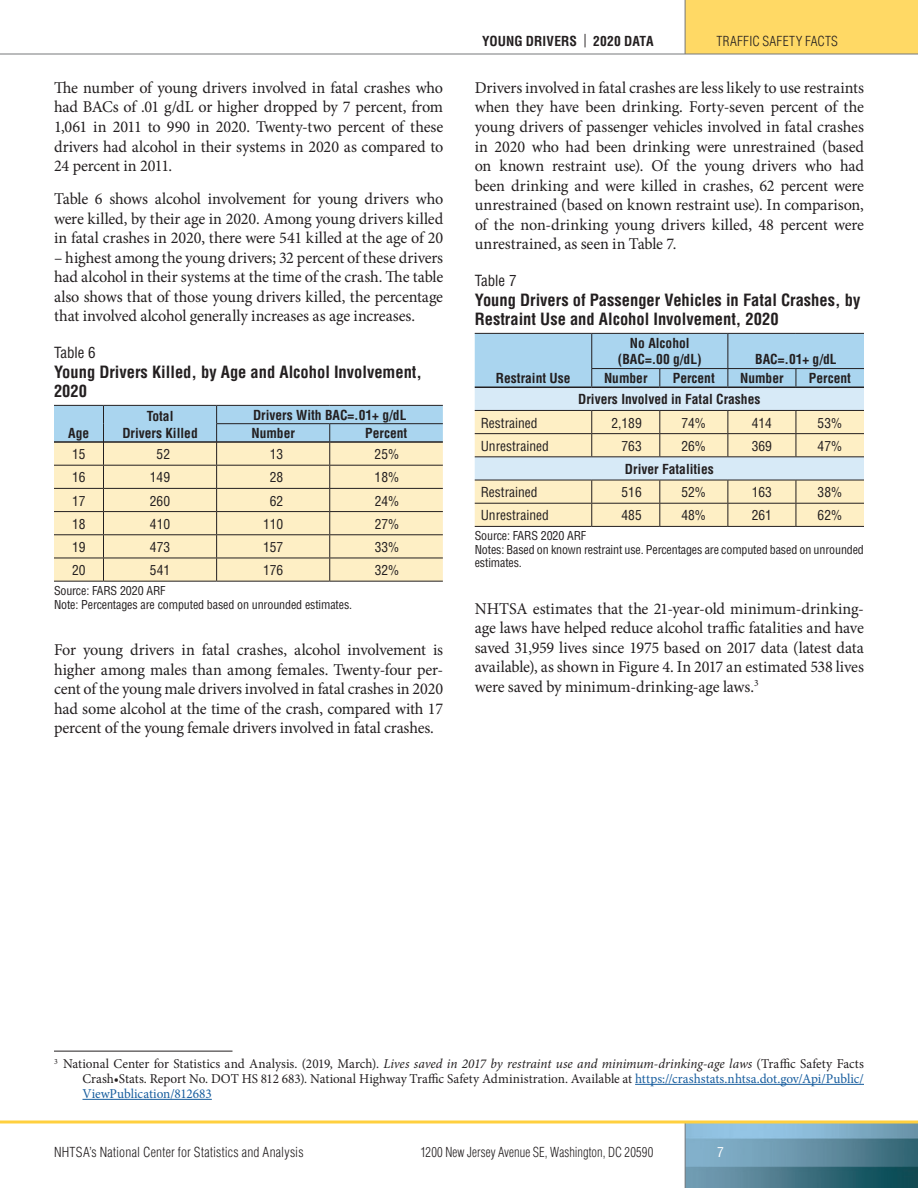
<style>
.page{position:relative;width:918px;height:1188px;background:#fff}
.page>*{position:absolute;margin:0;border:0;box-sizing:border-box;transform-origin:0 0}
.Body{font:16.5px/19.5px "Minion Pro";letter-spacing:-.01em;color:#231f20;text-align:justify}
.t1{font:700 condensed 16.5px/19.5px "Helvetica LT Std";color:#231f20}
.t2{font:condensed 15px "Helvetica LT Std";color:#231f20}
.Footnote_-_with_line{font:13.5px/15px "Minion Pro";letter-spacing:-.01em;color:#231f20;text-align:justify}
.Table_Head{font:700 condensed 13.5px/16.5px "Helvetica LT Std";color:#231f20;text-align:center}
.Table_text{font:condensed 13.5px "Helvetica LT Std";color:#231f20}
.t3{font:300 condensed 13.5px "Helvetica LT Std";letter-spacing:.01em;color:#231f20}
.t4{font:300 condensed 13.5px "Helvetica LT Std";letter-spacing:.01em;color:#231f20;scale:.93 1}
.t5{font:condensed 13.5px "Helvetica LT Std";color:#fff}
.Table__Figure_Footer{font:condensed 12px/13.5px "Helvetica LT Std";letter-spacing:-.01em;color:#231f20}
.s1{font-weight:400}
.s2{font-style:italic}
.s3{color:#175d9e}
</style>
<div class="page">
<div style="left:685px;top:0;width:233px;height:54px;background:#ffd965"></div>
<img style="left:686px;top:1124px;width:232px;height:64px">
<hr style="left:685px;top:0;width:1px;height:54px;background:#76787b">
<hr style="left:685px;top:1122px;width:1px;height:66px;background:#76787b">
<svg style="left:0;top:1120px;width:918px;height:4px;background:#fbd96d"></svg>
<hr style="left:0;top:54px;width:918px;height:1px;background:#76787b">
<hr style="left:54px;top:581px;width:50px;height:1px;background:#231f20">
<hr style="left:104px;top:581px;width:113px;height:1px;background:#231f20">
<hr style="left:217px;top:581px;width:113px;height:1px;background:#231f20">
<hr style="left:330px;top:581px;width:113px;height:1px;background:#231f20">
<svg style="left:54px;top:405px;width:389px;height:176px;background:#e2dfc4"></svg>
<hr style="left:216px;top:423px;width:114px;height:1px;background:#231f20">
<hr style="left:330px;top:423px;width:113px;height:1px;background:#231f20">
<hr style="left:54px;top:1051px;width:178px;height:1px;background:#231f20">
<hr style="left:635px;top:1084px;width:229px;height:1px;background:#175d9e">
<hr style="left:82px;top:1099px;width:130px;height:1px;background:#175d9e">
<svg style="left:475px;top:333px;width:389px;height:193px;background:#d4ddd4"></svg>
<hr style="left:475px;top:526px;width:117px;height:1px;background:#231f20">
<hr style="left:592px;top:526px;width:68px;height:1px;background:#231f20">
<hr style="left:660px;top:526px;width:68px;height:1px;background:#231f20">
<hr style="left:728px;top:526px;width:68px;height:1px;background:#231f20">
<hr style="left:796px;top:526px;width:68px;height:1px;background:#231f20">
<hr style="left:475px;top:387px;width:117px;height:1px;background:#231f20">
<hr style="left:592px;top:387px;width:68px;height:1px;background:#231f20">
<hr style="left:660px;top:387px;width:68px;height:1px;background:#231f20">
<hr style="left:728px;top:387px;width:68px;height:1px;background:#231f20">
<hr style="left:796px;top:387px;width:68px;height:1px;background:#231f20">
<p class="Body" style="left:54px;top:78px;width:391px">The number of young drivers involved in fatal crashes who had BACs of .01 g/dL or higher dropped by 7 percent, from 1,061 in 2011 to 990 in 2020. Twenty-two percent of these drivers had alcohol in their systems in 2020 as compared to 24 percent in 2011.</p>
<p class="Body" style="left:54px;top:189px;width:391px">Table 6 shows alcohol involvement for young drivers who were killed, by their age in 2020. Among young drivers killed in fatal crashes in 2020, there were 541 killed at the age of 20</p>
<p class="Body" style="left:54px;top:248px;width:391px">– highest among the young drivers; 32 percent of these drivers had alcohol in their systems at the time of the crash. The table also shows that of those young drivers killed, the percentage that involved alcohol generally increases as age increases.</p>
<h4 class="t2" style="left:54px;top:344px;width:43px">Table 6</h4>
<h4 class="t1" style="left:54px;top:362px;width:370px">Young Drivers Killed, by Age and Alcohol Involvement,<br>2020</h4>
<p class="Table_Head" style="left:68px;top:425px;width:23px">Age</p>
<p class="Table_Head" style="left:122px;top:408px;width:77px">Total<br>Drivers Killed</p>
<p class="Table_Head" style="left:253px;top:406px;width:155px">Drivers With BAC=.01+ g/dL</p>
<p class="Table_Head" style="left:251px;top:425px;width:45px">Number</p>
<p class="Table_Head" style="left:365px;top:425px;width:43px">Percent</p>
<p class="Table_text" style="left:72px;top:446px;width:15px">15</p>
<p class="Table_text" style="left:157px;top:446px;width:15px">52</p>
<p class="Table_text" style="left:270px;top:446px;width:15px">13</p>
<p class="Table_text" style="left:375px;top:446px;width:26px">25%</p>
<p class="Table_text" style="left:72px;top:469px;width:15px">16</p>
<p class="Table_text" style="left:150px;top:469px;width:22px">149</p>
<p class="Table_text" style="left:270px;top:469px;width:15px">28</p>
<p class="Table_text" style="left:375px;top:469px;width:26px">18%</p>
<p class="Table_text" style="left:72px;top:492px;width:15px">17</p>
<p class="Table_text" style="left:150px;top:492px;width:22px">260</p>
<p class="Table_text" style="left:270px;top:492px;width:15px">62</p>
<p class="Table_text" style="left:375px;top:492px;width:26px">24%</p>
<p class="Table_text" style="left:72px;top:515px;width:15px">18</p>
<p class="Table_text" style="left:150px;top:515px;width:22px">410</p>
<p class="Table_text" style="left:263px;top:515px;width:22px">110</p>
<p class="Table_text" style="left:375px;top:515px;width:26px">27%</p>
<p class="Table_text" style="left:72px;top:539px;width:15px">19</p>
<p class="Table_text" style="left:150px;top:539px;width:22px">473</p>
<p class="Table_text" style="left:263px;top:539px;width:22px">157</p>
<p class="Table_text" style="left:375px;top:539px;width:26px">33%</p>
<p class="Table_text" style="left:72px;top:562px;width:15px">20</p>
<p class="Table_text" style="left:150px;top:562px;width:22px">541</p>
<p class="Table_text" style="left:263px;top:562px;width:22px">176</p>
<p class="Table_text" style="left:375px;top:562px;width:26px">32%</p>
<h3 class="Table__Figure_Footer" style="left:54px;top:584px;width:113px">Source: FARS 2020 ARF</h3>
<h3 class="Table__Figure_Footer" style="left:54px;top:597px;width:300px">Note: Percentages are computed based on unrounded estimates.</h3>
<p class="Body" style="left:54px;top:640px;width:391px">For young drivers in fatal crashes, alcohol involvement is higher among males than among females. Twenty-four per&shy;cent of the young male drivers involved in fatal crashes in 2020 had some alcohol at the time of the crash, compared with 17 percent of the young female drivers involved in fatal crashes.</p>
<p class="Table_Head" style="left:482px;top:32px;width:173px">YOUNG DRIVERS <span class="s1">|</span> 2020 DATA</p>
<p class="t3" style="left:717px;top:32px;width:123px">TRAFFIC SAFETY FACTS</p>
<p class="Body" style="left:475px;top:78px;width:391px">Drivers involved in fatal crashes are less likely to use restraints when they have been drinking. Forty-seven percent of the young drivers of passenger vehicles involved in fatal crashes in 2020 who had been drinking were unrestrained (based on known restraint use). Of the young drivers who had been drinking and were killed in crashes, 62 percent were unrestrained (based on known restraint use). In comparison, of the non-drinking young drivers killed, 48 percent were unrestrained, as seen in Table 7.</p>
<h4 class="t2" style="left:475px;top:272px;width:43px">Table 7</h4>
<h4 class="t1" style="left:475px;top:290px;width:387px">Young Drivers of Passenger Vehicles in Fatal Crashes, by<br>Restraint Use and Alcohol Involvement, 2020</h4>
<p class="Table_Head" style="left:496px;top:370px;width:76px">Restraint Use</p>
<p class="Table_Head" style="left:618px;top:334px;width:85px">No Alcohol (BAC=.00 g/dL)</p>
<p class="Table_Head" style="left:755px;top:351px;width:83px">BAC=.01+ g/dL</p>
<p class="Table_Head" style="left:604px;top:370px;width:45px">Number</p>
<p class="Table_Head" style="left:673px;top:370px;width:43px">Percent</p>
<p class="Table_Head" style="left:740px;top:370px;width:45px">Number</p>
<p class="Table_Head" style="left:809px;top:370px;width:43px">Percent</p>
<p class="Table_Head" style="left:578px;top:391px;width:184px">Drivers Involved in Fatal Crashes</p>
<p class="Table_text" style="left:481px;top:414px;width:58px">Restrained</p>
<p class="Table_text" style="left:611px;top:414px;width:32px">2,189</p>
<p class="Table_text" style="left:681px;top:414px;width:26px">74%</p>
<p class="Table_text" style="left:752px;top:414px;width:22px">414</p>
<p class="Table_text" style="left:818px;top:414px;width:26px">53%</p>
<p class="Table_text" style="left:481px;top:437px;width:70px">Unrestrained</p>
<p class="Table_text" style="left:622px;top:437px;width:22px">763</p>
<p class="Table_text" style="left:681px;top:437px;width:26px">26%</p>
<p class="Table_text" style="left:752px;top:437px;width:22px">369</p>
<p class="Table_text" style="left:818px;top:437px;width:26px">47%</p>
<p class="Table_Head" style="left:625px;top:461px;width:90px">Driver Fatalities</p>
<p class="Table_text" style="left:481px;top:484px;width:58px">Restrained</p>
<p class="Table_text" style="left:622px;top:484px;width:22px">516</p>
<p class="Table_text" style="left:681px;top:484px;width:26px">52%</p>
<p class="Table_text" style="left:752px;top:484px;width:22px">163</p>
<p class="Table_text" style="left:818px;top:484px;width:26px">38%</p>
<p class="Table_text" style="left:481px;top:507px;width:70px">Unrestrained</p>
<p class="Table_text" style="left:622px;top:507px;width:22px">485</p>
<p class="Table_text" style="left:681px;top:507px;width:26px">48%</p>
<p class="Table_text" style="left:752px;top:507px;width:22px">261</p>
<p class="Table_text" style="left:818px;top:507px;width:26px">62%</p>
<h3 class="Table__Figure_Footer" style="left:475px;top:529px;width:113px">Source: FARS 2020 ARF</h3>
<h3 class="Table__Figure_Footer" style="left:475px;top:543px;width:391px">Notes: Based on known restraint use. Percentages are computed based on unrounded estimates.</h3>
<p class="Body" style="left:475px;top:599px;width:391px">NHTSA estimates that the 21-year-old minimum-drinking&shy;age laws have helped reduce alcohol traffic fatalities and have saved 31,959 lives since 1975 based on 2017 data (latest data available), as shown in Figure 4. In 2017 an estimated 538 lives were saved by minimum-drinking-age laws.<sup>3</sup></p>
<p class="Footnote_-_with_line" style="left:82px;top:1056px;width:783px;text-indent:-28px"><sup>3</sup> National Center for Statistics and Analysis. (2019, March). <span class="s2">Lives saved in 2017 by restraint use and minimum-drinking-age laws</span> (Traffic Safety Facts Crash•Stats. Report No. DOT HS 812 683). National Highway Traffic Safety Administration. Available at <span class="s3">https://crashstats.nhtsa.dot.gov/Api/Public/ ViewPublication/812683</span></p>
<p class="t3" style="left:54px;top:1144px;width:251px">NHTSA’s National Center for Statistics and Analysis</p>
<p class="t4" style="left:421px;top:1144px;width:252px">1200 New Jersey Avenue SE, Washington, DC 20590</p>
<p class="t5" style="left:717px;top:1144px;width:8px">7</p>
</div>
